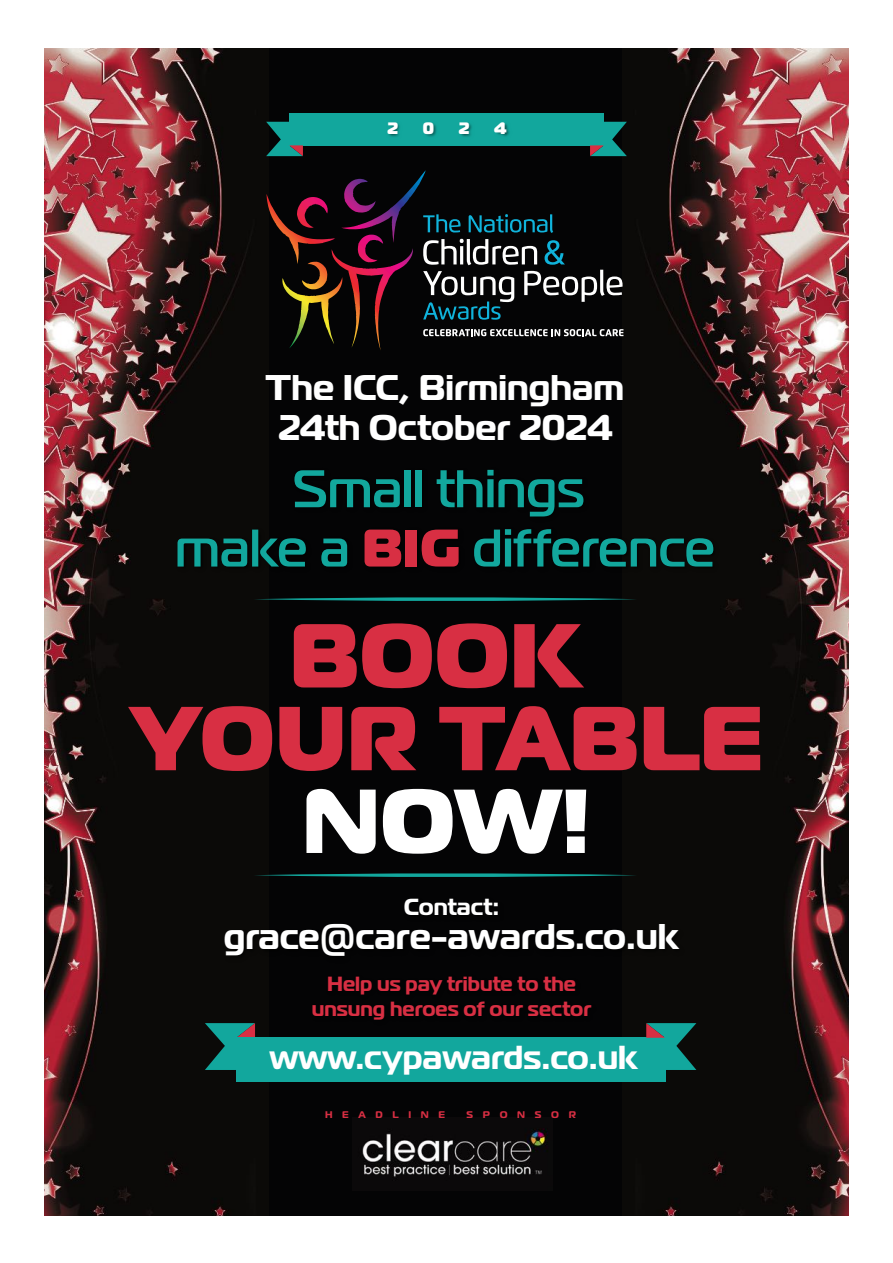
<style>
.page{position:relative;width:893px;height:1263px;background:#fff}
.page>*{position:absolute;margin:0;border:0;box-sizing:border-box;transform-origin:0 0}
.t1{font:800 90.45px/82.8px "Magistral";color:#d82f43;text-align:center}
.t2{font:500 52.8px/59.2px "Magistral";color:#12a79d;text-align:center}
.t3{font:700 35.7px/39.6px "Magistral";color:#fff;text-align:center}
.t4{font:700 33.15px "Magistral";color:#fff}
.t5{font:700 23.25px "Magistral";color:#fff}
.t6{font:700 20.55px/25.5px "Magistral";color:#d82f43;text-align:center}
.t7{font:800 16.5px "Magistral";color:#fff}
.t8{font:700 9.6px "Magistral";letter-spacing:1em;color:#d82f43}
.s1{font-weight:800;color:#d82f43}
.s2{color:#fff}
</style>
<div class="page">
<div style="left:255px;top:0;width:383px;height:1251px;background:#040405"></div>
<img style="left:44px;top:48px;width:224px;height:1168px">
<img style="left:623px;top:48px;width:226px;height:1168px">
<div style="left:0;top:1216px;width:861px;height:46px;background:#fff"></div>
<div style="left:0;top:0;width:893px;height:22px;background:#fff"></div>
<div style="left:289px;top:113px;width:315px;height:32px;background:#12a79d"></div>
<svg style="left:590px;top:122px;width:37px;height:34px"></svg>
<svg style="left:266px;top:122px;width:37px;height:34px"></svg>
<img style="left:384px;top:123px;width:130px;height:23px">
<svg style="left:341px;top:170px;width:119px;height:62px"></svg>
<svg style="left:469px;top:214px;width:84px;height:19px"></svg>
<svg style="left:423px;top:239px;width:200px;height:81px"></svg>
<svg style="left:423px;top:329px;width:200px;height:7px"></svg>
<div style="left:0;top:2px;width:863px;height:46px;background:#fff"></div>
<img style="left:172px;top:459px;width:550px;height:131px">
<svg style="left:205px;top:1023px;width:50px;height:47px;background:#1d736e"></svg>
<div style="left:236px;top:1038px;width:429px;height:44px;background:#12a79d"></div>
<svg style="left:646px;top:1023px;width:50px;height:47px"></svg>
<svg style="left:253px;top:597px;width:384px;height:5px"></svg>
<svg style="left:253px;top:873px;width:384px;height:5px"></svg>
<img style="left:362px;top:1128px;width:186px;height:53px">
<img style="left:220px;top:892px;width:468px;height:110px">
<p class="t7" style="left:387px;top:117px;width:13px">2</p>
<p class="t7" style="left:423px;top:117px;width:13px">0</p>
<p class="t7" style="left:459px;top:117px;width:13px">2</p>
<p class="t7" style="left:494px;top:117px;width:14px">4</p>
<p class="t3" style="left:266px;top:367px;width:360px">The ICC, Birmingham<br>24th October 2024</p>
<p class="t2" style="left:175px;top:460px;width:541px">Small things<br>make a <span class="s1">BIG</span> difference</p>
<p class="t1" style="left:130px;top:614px;width:634px">BOOK<br>YOUR TABLE<br><span class="s2">NOW!</span></p>
<p class="t5" style="left:404px;top:892px;width:97px">Contact:</p>
<p class="t3" style="left:224px;top:917px;width:457px">grace@care-awards.co.uk</p>
<p class="t6" style="left:312px;top:971px;width:281px">Help us pay tribute to the unsung heroes of our sector</p>
<p class="t4" style="left:269px;top:1035px;width:370px">www.cypawards.co.uk</p>
<p class="t8" style="left:325px;top:1108px;width:121px">HEADLINE</p>
<p class="t8" style="left:467px;top:1108px;width:111px">SPONSOR</p>
</div>
